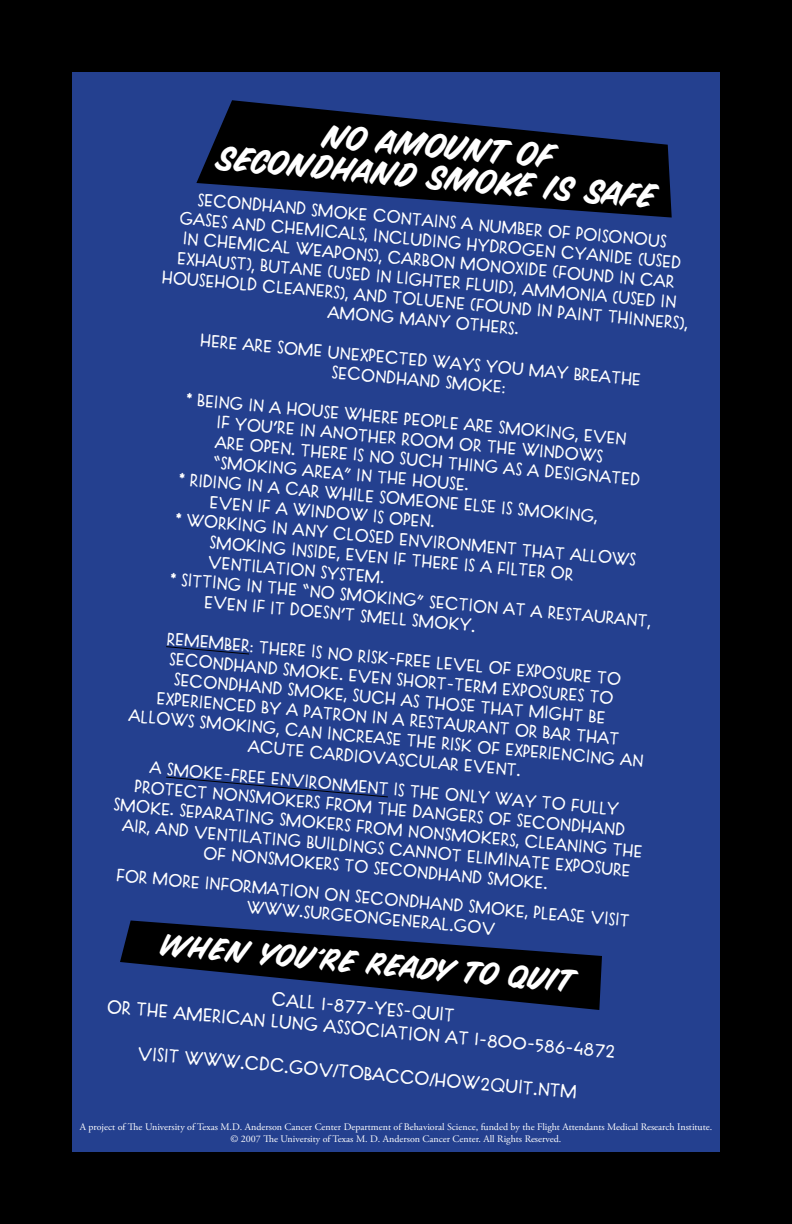
<style>
.page{position:relative;width:792px;height:1224px;background:#000}
.page>*{position:absolute;margin:0;border:0;box-sizing:border-box;transform-origin:0 0}
.t1{font:26px/31.2px "Snyder Speed";color:#fff;text-align:center}
.t2{font:24px "Snyder Speed";color:#fff}
.t3{font:17px "CC Dutch Courage Draught";color:#fff}
.t4{font:16px/20px "CC Dutch Courage Draught";color:#fff;text-align:center}
.t5{font:10px/12px "Adobe Garamond Pro";color:#fff;text-align:center}
</style>
<div class="page">
<div style="left:72px;top:72px;width:648px;height:1080px;background:#24408f"></div>
<svg style="left:120px;top:920px;width:482px;height:90px;fill:#000"></svg>
<svg style="left:196px;top:100px;width:476px;height:118px"></svg>
<svg style="left:215px;top:149px;width:440px;height:62px"></svg>
<svg style="left:166px;top:646px;width:83px;height:8px"></svg>
<svg style="left:166px;top:777px;width:222px;height:20px"></svg>
<h1 class="t1" style="left:221px;top:113px;width:442px;rotate:5deg">NO AMOUNT OF<br>SECONDHAND SMOKE IS SAFE</h1>
<p class="t4" style="left:170px;top:188px;width:530px;rotate:5deg">secondhand smoke contains a number of poisonous<br>gases and chemicals, including hydrogen cyanide (used<br>in chemical weapons), carbon monoxide (found in car exhaust), butane (used in lighter fluid), ammonia (used in household cleaners), and toluene (found in paint thinners), among many others.</p>
<p class="t4" style="left:201px;top:331px;width:444px;rotate:5deg">here are some unexpected ways you may breathe secondhand smoke:</p>
<p class="t4" style="left:187px;top:390px;width:444px;rotate:5deg">* being in a house where people are smoking, even</p>
<p class="t4" style="left:218px;top:413px;width:389px;rotate:5deg">if you’re in another room or the windows</p>
<p class="t4" style="left:216px;top:433px;width:428px;rotate:5deg">are open. there is no such thing as a designated</p>
<p class="t4" style="left:214px;top:453px;width:258px;rotate:5deg">“smoking area” in the house.</p>
<p class="t4" style="left:180px;top:470px;width:422px;rotate:5deg">* riding in a car while someone else is smoking,</p>
<p class="t4" style="left:211px;top:493px;width:228px;rotate:5deg">even if a window is open.</p>
<p class="t4" style="left:176px;top:510px;width:464px;rotate:5deg">* working in any closed environment that allows</p>
<p class="t4" style="left:211px;top:533px;width:367px;rotate:5deg">smoking inside, even if there is a filter or</p>
<p class="t4" style="left:209px;top:553px;width:179px;rotate:5deg">ventilation system.</p>
<p class="t4" style="left:171px;top:570px;width:484px;rotate:5deg">* sitting in the “no smoking” section at a restaurant,</p>
<p class="t4" style="left:205px;top:593px;width:274px;rotate:5deg">even if it doesn’t smell smoky.</p>
<p class="t4" style="left:136px;top:627px;width:518px;rotate:5deg">remember: there is no risk-free level of exposure to secondhand smoke. even short-term exposures to secondhand smoke, such as those that might be experienced by a patron in a restaurant or bar that allows smoking, can increase the risk of experiencing an acute cardiovascular event.</p>
<p class="t4" style="left:118px;top:756px;width:532px;rotate:5deg">a smoke-free environment is the only way to fully protect nonsmokers from the dangers of secondhand smoke. separating smokers from nonsmokers, cleaning the air, and ventilating buildings cannot eliminate exposure of nonsmokers to secondhand smoke.</p>
<p class="t4" style="left:117px;top:866px;width:517px;rotate:5deg">for more information on secondhand smoke, please visit www.surgeongeneral.gov</p>
<h2 class="t2" style="left:162px;top:932px;width:415px;rotate:5deg">WHEN YOU’RE READY TO QUIT</h2>
<p class="t3" style="left:108px;top:999px;width:512px;rotate:5deg">or the american lung association at 1-800-586-4872</p>
<p class="t3" style="left:272px;top:992px;width:185px;rotate:5deg">call 1-877-yes-quit</p>
<p class="t3" style="left:138px;top:1046px;width:442px;rotate:5deg">visit www.cdc.gov/tobacco/how2quit.ntm</p>
<p class="t5" style="left:80px;top:1121px;width:634px">A project of The University of Texas M.D. Anderson Cancer Center Department of Behavioral Science, funded by the Flight Attendants Medical Research Institute. © 2007 The University of Texas M. D. Anderson Cancer Center. All Rights Reserved.</p>
</div>
